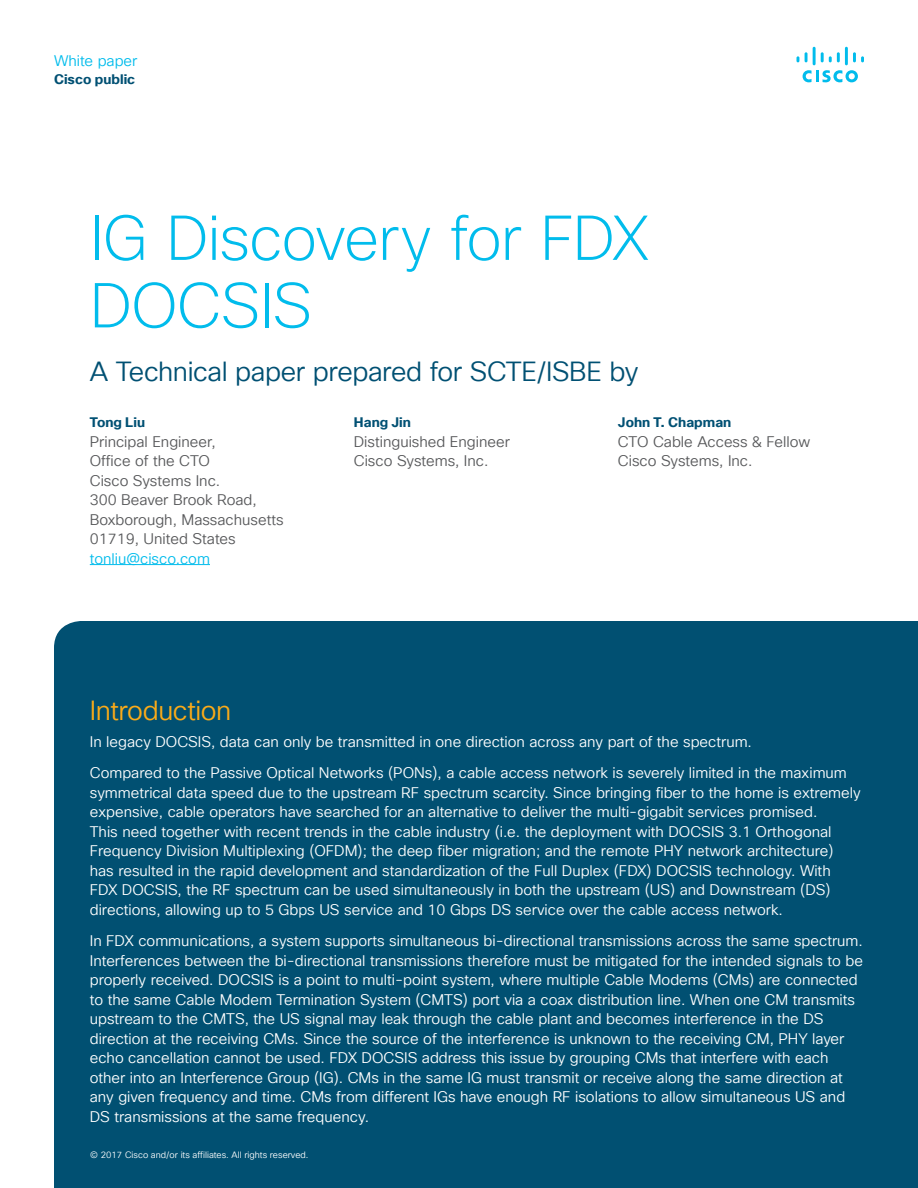
<style>
.page{position:relative;width:918px;height:1188px;background:#fff}
.page>*{position:absolute;margin:0;border:0;box-sizing:border-box;transform-origin:0 0}
.Title_Headline{font:200 61.5px/67.5px "Cisco Sans TT";letter-spacing:-.015em;color:#01bcec}
.Title_Subhead{font:27px "Cisco Sans TT Light";letter-spacing:-.015em;color:#005073}
.Subhead2_Indigo{font:27px "Cisco Sans TT Light";letter-spacing:-.015em;color:#fbab18}
.Body{font:15px/19.5px "Cisco Sans TT Light";color:#fff}
.Body-2{font:15px/19.5px "Cisco Sans TT Light";color:#57585a}
.t1{font:15px "Cisco Sans TT Light";color:#01bcec}
.Subhead5_Indigo{font:700 13.5px "Cisco Sans TT";letter-spacing:.005em;color:#005073}
.t2{font:9px "Cisco Sans TT Light";color:#fff}
.s1{color:#01bcec}
</style>
<div class="page">
<svg style="left:803px;top:70px;width:55px;height:12px"></svg>
<svg style="left:797px;top:56px;width:2px;height:6px"></svg>
<svg style="left:805px;top:52px;width:3px;height:10px"></svg>
<hr style="left:813px;top:47px;width:3px;height:18px;background:#01bcec">
<svg style="left:821px;top:52px;width:19px;height:10px"></svg>
<hr style="left:845px;top:47px;width:3px;height:18px;background:#01bcec">
<svg style="left:853px;top:52px;width:11px;height:10px"></svg>
<div style="left:54px;top:621px;width:864px;height:567px;background:#015072"></div>
<hr style="left:90px;top:564px;width:120px;height:1px;background:#01bcec">
<p class="t1" style="left:54px;top:51px;width:85px">White paper</p>
<p class="Subhead5_Indigo" style="left:54px;top:70px;width:83px">Cisco public</p>
<p class="Title_Headline" style="left:90px;top:207px;width:561px">IG Discovery for FDX<br>DOCSIS</p>
<p class="Title_Subhead" style="left:90px;top:354px;width:550px">A Technical paper prepared for SCTE/ISBE by</p>
<p class="Subhead5_Indigo" style="left:90px;top:414px;width:57px">Tong Liu</p>
<p class="Body-2" style="left:90px;top:432px;width:195px">Principal Engineer,<br>Office of the CTO<br>Cisco Systems Inc.<br>300 Beaver Brook Road,<br>Boxborough, Massachusetts<br>01719, United States <span class="s1">tonliu@cisco.com</span></p>
<p class="Subhead5_Indigo" style="left:354px;top:414px;width:59px">Hang Jin</p>
<p class="Body-2" style="left:354px;top:432px;width:158px">Distinguished Engineer<br>Cisco Systems, Inc.</p>
<p class="Subhead5_Indigo" style="left:618px;top:414px;width:115px">John T. Chapman</p>
<p class="Body-2" style="left:618px;top:432px;width:194px">CTO Cable Access &amp; Fellow<br>Cisco Systems, Inc.</p>
<p class="Subhead2_Indigo" style="left:90px;top:693px;width:143px">Introduction</p>
<p class="Body" style="left:90px;top:732px;width:664px">In legacy DOCSIS, data can only be transmitted in one direction across any part of the spectrum.</p>
<p class="Body" style="left:90px;top:764px;width:772px">Compared to the Passive Optical Networks (PONs), a cable access network is severely limited in the maximum symmetrical data speed due to the upstream RF spectrum scarcity. Since bringing fiber to the home is extremely expensive, cable operators have searched for an alternative to deliver the multi-gigabit services promised.<br>This need together with recent trends in the cable industry (i.e. the deployment with DOCSIS 3.1 Orthogonal Frequency Division Multiplexing (OFDM); the deep fiber migration; and the remote PHY network architecture) has resulted in the rapid development and standardization of the Full Duplex (FDX) DOCSIS technology. With FDX DOCSIS, the RF spectrum can be used simultaneously in both the upstream (US) and Downstream (DS) directions, allowing up to 5 Gbps US service and 10 Gbps DS service over the cable access network.</p>
<p class="Body" style="left:90px;top:932px;width:775px">In FDX communications, a system supports simultaneous bi-directional transmissions across the same spectrum.<br>Interferences between the bi-directional transmissions therefore must be mitigated for the intended signals to be properly received. DOCSIS is a point to multi-point system, where multiple Cable Modems (CMs) are connected to the same Cable Modem Termination System (CMTS) port via a coax distribution line. When one CM transmits upstream to the CMTS, the US signal may leak through the cable plant and becomes interference in the DS direction at the receiving CMs. Since the source of the interference is unknown to the receiving CM, PHY layer echo cancellation cannot be used. FDX DOCSIS address this issue by grouping CMs that interfere with each other into an Interference Group (IG). CMs in the same IG must transmit or receive along the same direction at any given frequency and time. CMs from different IGs have enough RF isolations to allow simultaneous US and DS transmissions at the same frequency.</p>
<p class="t2" style="left:90px;top:1149px;width:220px">© 2017 Cisco and/or its affiliates. All rights reserved.</p>
</div>
